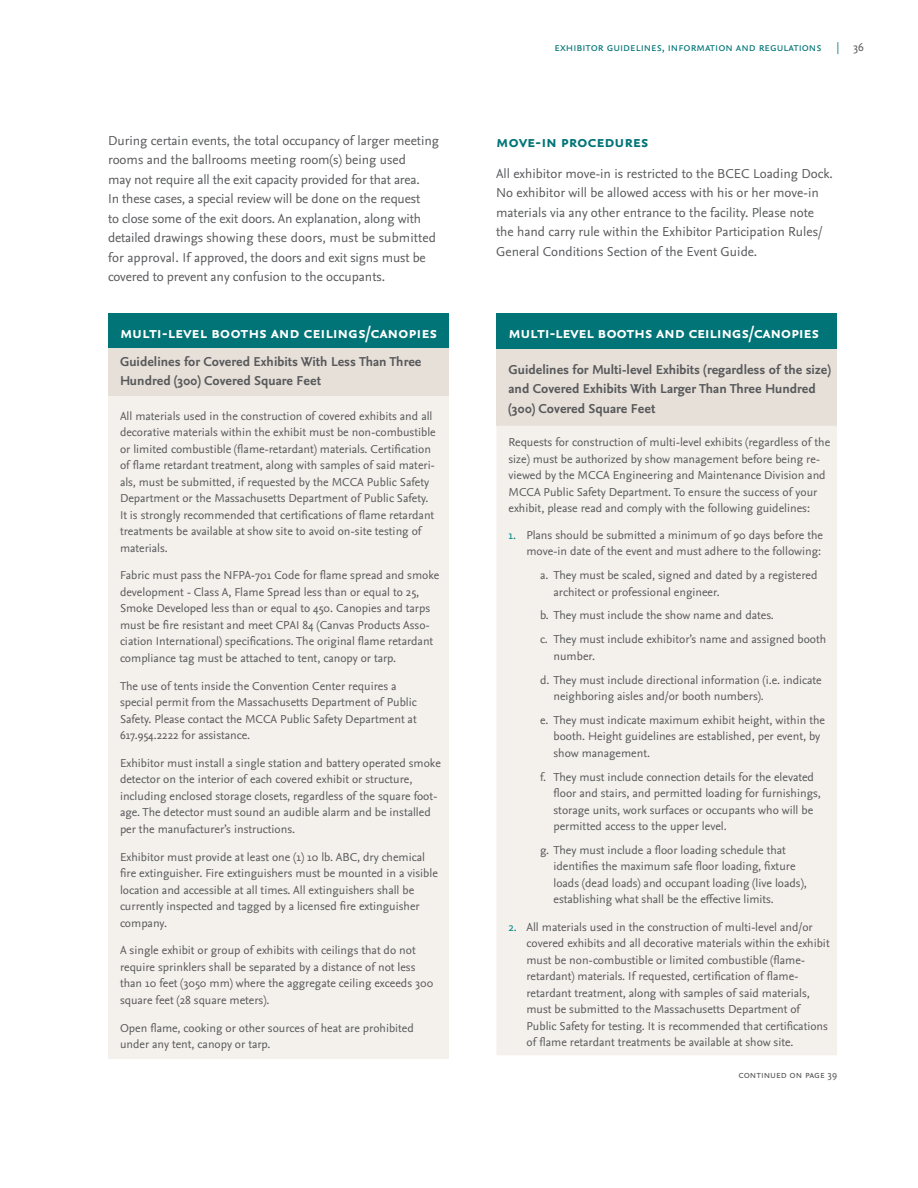
<style>
.page{position:relative;width:918px;height:1188px;background:#fff}
.page>*{position:absolute;margin:0;border:0;box-sizing:border-box;transform-origin:0 0}
.t1{font:700 16.5px "Nexus Sans Pro";letter-spacing:-.02em;color:#fff}
.t2{font:700 16.5px "Nexus Sans Pro";letter-spacing:-.01em;color:#007476}
.t3{font:13.5px/19.5px "Nexus Sans Pro";color:#58595b}
.t4{font:700 13.5px/19.5px "Nexus Sans Pro";color:#58595b}
.t5{font:12px/16.5px "Nexus Sans Pro";color:#58595b}
.t6{font:12px "Nexus Sans Pro";color:#007476}
.t7{font:10.5px "Nexus Sans Pro";color:#58595b}
.s1{color:#007476}
.s2{color:#00888b}
</style>
<div class="page">
<div style="left:108px;top:313px;width:341px;height:35px;background:#007476"></div>
<div style="left:108px;top:348px;width:341px;height:48px;background:#e7e0d9"></div>
<div style="left:108px;top:396px;width:341px;height:662px;background:#f4f0ec"></div>
<div style="left:496px;top:313px;width:341px;height:36px;background:#007476"></div>
<div style="left:496px;top:349px;width:341px;height:77px;background:#e7e0d9"></div>
<div style="left:497px;top:426px;width:340px;height:629px;background:#f4f0ec"></div>
<p class="t6" style="left:555px;top:38px;width:268px">exhibitor guidelines, information and regulations</p>
<p class="t5" style="left:837px;top:38px;width:29px"><span class="s1">|</span> 36</p>
<p class="t3" style="left:108px;top:130px;width:333px">During certain events, the total occupancy of larger meeting rooms and the ballrooms meeting room(s) being used<br>may not require all the exit capacity provided for that area.<br>In these cases, a special review will be done on the request<br>to close some of the exit doors. An explanation, along with detailed drawings showing these doors, must be submitted for approval. If approved, the doors and exit signs must be covered to prevent any confusion to the occupants.</p>
<h1 class="t2" style="left:496px;top:129px;width:154px">move-in procedures</h1>
<p class="t3" style="left:496px;top:163px;width:338px">All exhibitor move-in is restricted to the BCEC Loading Dock.<br>No exhibitor will be allowed access with his or her move-in materials via any other entrance to the facility. Please note the hand carry rule within the Exhibitor Participation Rules/ General Conditions Section of the Event Guide.</p>
<h1 class="t1" style="left:120px;top:320px;width:319px">multi-level booths and ceilings/canopies</h1>
<p class="t4" style="left:120px;top:351px;width:303px">Guidelines for Covered Exhibits With Less Than Three<br>Hundred (300) Covered Square Feet</p>
<p class="t5" style="left:120px;top:407px;width:317px">All materials used in the construction of covered exhibits and all decorative materials within the exhibit must be non-combustible or limited combustible (flame-retardant) materials. Certification of flame retardant treatment, along with samples of said materi&shy;als, must be submitted, if requested by the MCCA Public Safety Department or the Massachusetts Department of Public Safety.<br>It is strongly recommended that certifications of flame retardant treatments be available at show site to avoid on-site testing of materials.</p>
<p class="t5" style="left:120px;top:567px;width:321px">Fabric must pass the NFPA-701 Code for flame spread and smoke development - Class A, Flame Spread less than or equal to 25, Smoke Developed less than or equal to 450. Canopies and tarps must be fire resistant and meet CPAI 84 (Canvas Products Asso&shy;ciation International) specifications. The original flame retardant compliance tag must be attached to tent, canopy or tarp.</p>
<p class="t5" style="left:120px;top:677px;width:298px">The use of tents inside the Convention Center requires a special permit from the Massachusetts Department of Public Safety. Please contact the MCCA Public Safety Department at 617.954.2222 for assistance.</p>
<p class="t5" style="left:120px;top:754px;width:322px">Exhibitor must install a single station and battery operated smoke detector on the interior of each covered exhibit or structure, including enclosed storage closets, regardless of the square foot&shy;age. The detector must sound an audible alarm and be installed per the manufacturer’s instructions.</p>
<p class="t5" style="left:120px;top:848px;width:319px">Exhibitor must provide at least one (1) 10 lb. ABC, dry chemical fire extinguisher. Fire extinguishers must be mounted in a visible location and accessible at all times. All extinguishers shall be currently inspected and tagged by a licensed fire extinguisher company.</p>
<p class="t5" style="left:120px;top:942px;width:315px">A single exhibit or group of exhibits with ceilings that do not require sprinklers shall be separated by a distance of not less than 10 feet (3050 mm) where the aggregate ceiling exceeds 300 square feet (28 square meters).</p>
<p class="t5" style="left:120px;top:1019px;width:295px">Open flame, cooking or other sources of heat are prohibited under any tent, canopy or tarp.</p>
<h1 class="t1" style="left:508px;top:320px;width:320px">multi-level booths and ceilings/canopies<span class="s1">s</span></h1>
<p class="t4" style="left:508px;top:359px;width:324px">Guidelines for Multi-level Exhibits (regardless of the size) and Covered Exhibits With Larger Than Three Hundred (300) Covered Square Feet</p>
<p class="t5" style="left:508px;top:433px;width:323px">Requests for construction of multi-level exhibits (regardless of the size) must be authorized by show management before being re&shy;viewed by the MCCA Engineering and Maintenance Division and MCCA Public Safety Department. To ensure the success of your exhibit, please read and comply with the following guidelines:</p>
<p class="t5" style="left:508px;top:526px;width:316px;text-align:right"><span class="s2">1.</span> Plans should be submitted a minimum of 90 days before the move-in date of the event and must adhere to the following:</p>
<p class="t5" style="left:554px;top:566px;width:266px;text-indent:-14px">a. They must be scaled, signed and dated by a registered architect or professional engineer.</p>
<p class="t5" style="left:540px;top:603px;width:288px;line-height:23.9px">b. They must include the show name and dates.<br>c. They must include exhibitor’s name and assigned booth</p>
<p class="t5" style="left:540px;top:643px;width:283px;line-height:23.9px;text-indent:14px">number.<br>d. They must include directional information (i.e. indicate</p>
<p class="t5" style="left:540px;top:684px;width:287px;line-height:23.9px;text-indent:14px">neighboring aisles and/or booth numbers).<br>e. They must indicate maximum exhibit height, within the</p>
<p class="t5" style="left:554px;top:728px;width:268px">booth. Height guidelines are established, per event, by show management.</p>
<p class="t5" style="left:554px;top:768px;width:269px;text-indent:-14px">f. They must include connection details for the elevated floor and stairs, and permitted loading for furnishings, storage units, work surfaces or occupants who will be permitted access to the upper level.</p>
<p class="t5" style="left:554px;top:841px;width:255px;text-indent:-14px">g. They must include a floor loading schedule that identifies the maximum safe floor loading, fixture loads (dead loads) and occupant loading (live loads), establishing what shall be the effective limits.</p>
<p class="t5" style="left:526px;top:918px;width:305px;text-indent:-18px"><span class="s2">2.</span> All materials used in the construction of multi-level and/or covered exhibits and all decorative materials within the exhibit must be non-combustible or limited combustible (flame&shy;retardant) materials. If requested, certification of flame&shy;retardant treatment, along with samples of said materials, must be submitted to the Massachusetts Department of Public Safety for testing. It is recommended that certifications of flame retardant treatments be available at show site.</p>
<p class="t7" style="left:738px;top:1066px;width:100px">continued on page 39</p>
</div>
